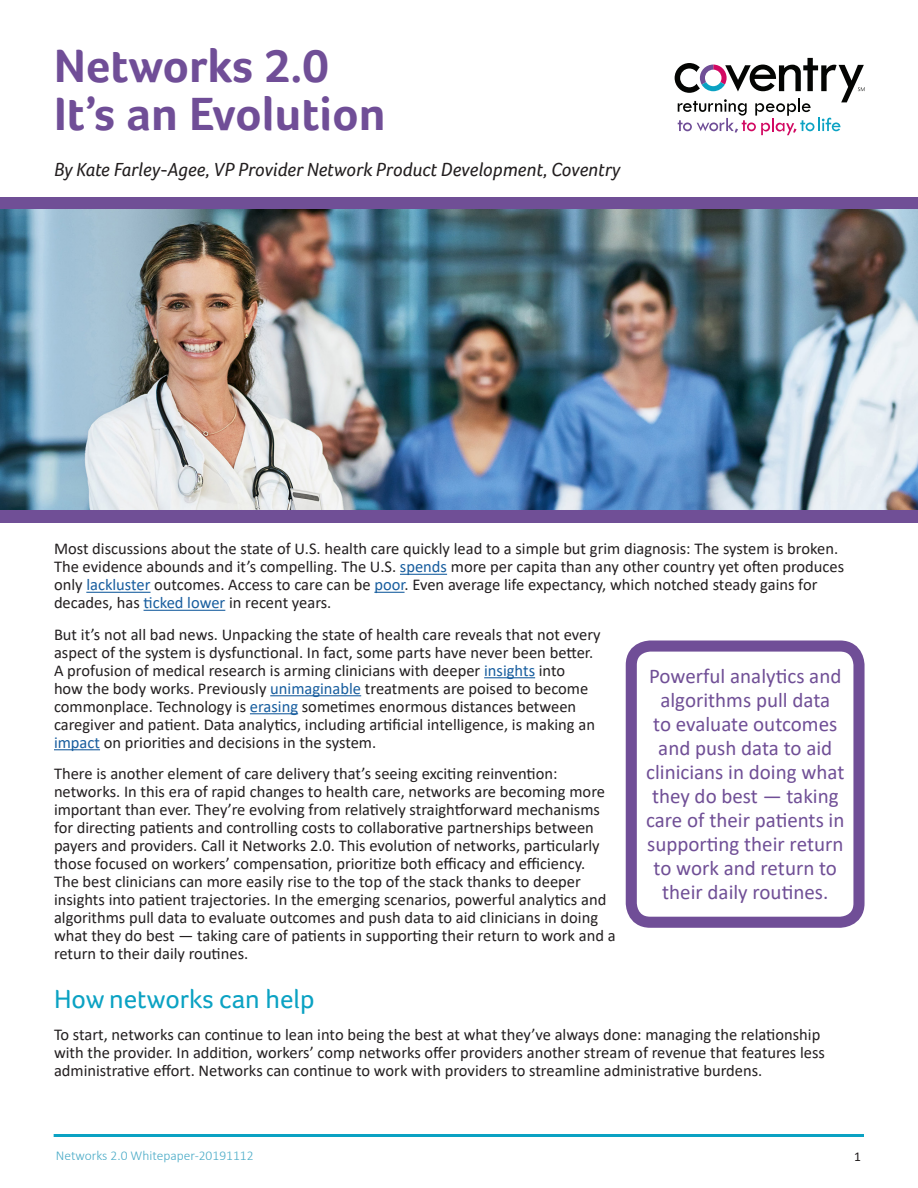
<style>
.page{position:relative;width:918px;height:1188px;background:#fff}
.page>*{position:absolute;margin:0;border:0;box-sizing:border-box;transform-origin:0 0}
.t1{font:700 48px "Foco";color:#704e97}
.Paragraph_Head{font:27px "Foco";color:#0ba2c3}
.Body{font:21px/24px "Calibri";color:#704f96;text-align:center}
.Body-2{font:italic 19.5px "Foco";color:#231f20}
.Body-3{font:16.5px/18px "Calibri";color:#231f20}
.t2{font:300 13.5px "Calibri";color:#4aabc7}
.t3{font:13.5px "Calibri";color:#231f20}
.s1{color:#175d9e}
</style>
<div class="page">
<hr style="left:54px;top:1134px;width:810px;height:3px;background:#0ba2c3">
<hr style="left:400px;top:574px;width:47px;height:1px;background:#175d9e">
<hr style="left:86px;top:592px;width:65px;height:1px;background:#175d9e">
<hr style="left:374px;top:592px;width:31px;height:1px;background:#175d9e">
<hr style="left:144px;top:610px;width:81px;height:1px;background:#175d9e">
<hr style="left:484px;top:677px;width:51px;height:1px;background:#175d9e">
<hr style="left:270px;top:695px;width:91px;height:1px;background:#175d9e">
<hr style="left:250px;top:713px;width:48px;height:1px;background:#175d9e">
<hr style="left:54px;top:749px;width:46px;height:1px;background:#175d9e">
<svg style="left:675px;top:58px;width:190px;height:77px"></svg>
<div style="left:0;top:198px;width:918px;height:12px;background:#704f96"></div>
<img style="left:0;top:209px;width:918px;height:301px">
<div style="left:0;top:510px;width:918px;height:13px;background:#704f96"></div>
<div style="left:626px;top:641px;width:239px;height:287px;border:11px solid #704e97;border-radius:19px"></div>
<p class="t1" style="left:54px;top:38px;width:276px">Networks 2.0</p>
<p class="t1" style="left:54px;top:86px;width:333px">It’s an Evolution</p>
<p class="Body-2" style="left:54px;top:158px;width:568px">By Kate Farley-Agee, VP Provider Network Product Development, Coventry</p>
<p class="Body-3" style="left:54px;top:540px;width:792px">Most discussions about the state of U.S. health care quickly lead to a simple but grim diagnosis: The system is broken.<br>The evidence abounds and it’s compelling. The U.S. <span class="s1">spends</span> more per capita than any other country yet often produces only <span class="s1">lackluster</span> outcomes. Access to care can be <span class="s1">poor</span>. Even average life expectancy, which notched steady gains for decades, has <span class="s1">ticked lower</span> in recent years.</p>
<p class="Body-3" style="left:54px;top:625px;width:548px">But it’s not all bad news. Unpacking the state of health care reveals that not every aspect of the system is dysfunctional. In fact, some parts have never been better.<br>A profusion of medical research is arming clinicians with deeper <span class="s1">insights</span> into<br>how the body works. Previously <span class="s1">unimaginable</span> treatments are poised to become commonplace. Technology is <span class="s1">erasing</span> sometimes enormous distances between caregiver and patient. Data analytics, including artificial intelligence, is making an <span class="s1">impact</span> on priorities and decisions in the system.</p>
<p class="Body-3" style="left:54px;top:765px;width:563px">There is another element of care delivery that’s seeing exciting reinvention: networks. In this era of rapid changes to health care, networks are becoming more important than ever. They’re evolving from relatively straightforward mechanisms for directing patients and controlling costs to collaborative partnerships between payers and providers. Call it Networks 2.0. This evolution of networks, particularly those focused on workers’ compensation, prioritize both efficacy and efficiency.<br>The best clinicians can more easily rise to the top of the stack thanks to deeper insights into patient trajectories. In the emerging scenarios, powerful analytics and algorithms pull data to evaluate outcomes and push data to aid clinicians in doing what they do best — taking care of patients in supporting their return to work and a return to their daily routines.</p>
<p class="Paragraph_Head" style="left:54px;top:983px;width:262px">How networks can help</p>
<p class="Body-3" style="left:54px;top:1025px;width:773px">To start, networks can continue to lean into being the best at what they’ve always done: managing the relationship with the provider. In addition, workers’ comp networks offer providers another stream of revenue that features less administrative effort. Networks can continue to work with providers to streamline administrative burdens.</p>
<p class="Body" style="left:646px;top:664px;width:200px">Powerful analytics and algorithms pull data<br>to evaluate outcomes and push data to aid clinicians in doing what they do best — taking care of their patients in supporting their return to work and return to their daily routines.</p>
<p class="t2" style="left:56px;top:1147px;width:199px">Networks 2.0 Whitepaper-20191112</p>
<p class="t3" style="left:854px;top:1147px;width:8px">1</p>
</div>
